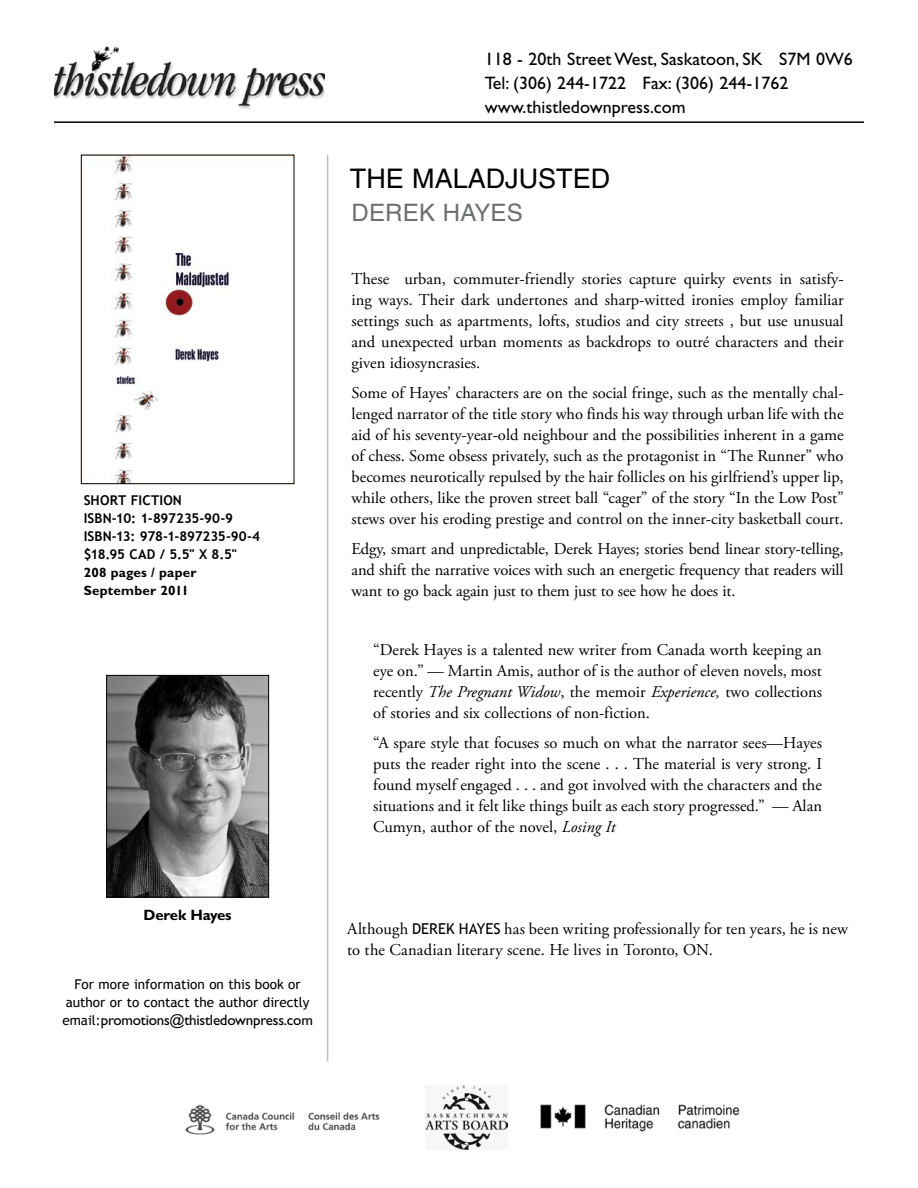
<style>
.page{position:relative;width:918px;height:1188px;background:#fff}
.page>*{position:absolute;margin:0;border:0;box-sizing:border-box;transform-origin:0 0}
.t1{font:27px "Helvetica";color:#000}
.t2{font:24px "Helvetica";letter-spacing:.01em;color:#6d6e71}
.t3{font:18px/24px "Gill Sans";color:#000}
.t4{font:16.5px/21px "Adobe Garamond Pro";color:#000;text-align:justify}
.t5{font:16.5px/21px "Adobe Garamond";letter-spacing:.005em;color:#000}
.t6{font:15px "Gill Sans";letter-spacing:-.015em;color:#000}
.t7{font:700 15px "Gill Sans";letter-spacing:-.01em;color:#000}
.t8{font:700 13.5px/18px "Trebuchet MS";color:#000}
.t9{font:13.5px/18px "Trebuchet MS";color:#000;text-align:center}
.t10{font:700 13.5px/18px "Gill Sans";letter-spacing:.015em;color:#000}
.s1{font-family:"Trebuchet MS";font-size:13.5px}
.s2{font-style:italic}
.s3{font-family:"Trebuchet MS";font-size:15px}
</style>
<div class="page">
<img style="left:185px;top:1104px;width:195px;height:31px">
<img style="left:540px;top:1104px;width:200px;height:27px">
<img style="left:425px;top:1085px;width:82px;height:64px">
<img style="left:54px;top:46px;width:270px;height:63px">
<hr style="left:54px;top:121px;width:810px;height:2px;background:#000">
<hr style="left:327px;top:155px;width:1px;height:907px;background:#bcbec0">
<img style="left:108px;top:677px;width:159px;height:219px">
<div style="left:106px;top:675px;width:163px;height:223px;border:1px solid #000"></div>
<img style="left:83px;top:157px;width:147px;height:325px">
<div style="left:81px;top:155px;width:213px;height:329px;border:1px solid #000"></div>
<p class="t8" style="left:84px;top:491px;width:178px">SHORT FICTION<br>ISBN-10: 1-897235-90-9<br>ISBN-13: 978-1-897235-90-4 $18.95 CAD / 5.5" X 8.5"</p>
<p class="t10" style="left:84px;top:563px;width:114px">208 pages / paper<br>September 2011</p>
<p class="t7" style="left:144px;top:906px;width:90px">Derek Hayes</p>
<p class="t9" style="left:66px;top:975px;width:245px">For more information on this book or author or to contact the author directly</p>
<p class="t6" style="left:62px;top:1011px;width:252px"><span class="s1">email:</span>promotions@thistledownpress.com</p>
<p class="t3" style="left:485px;top:47px;width:369px">118 - 20th Street West, Saskatoon, SK S7M 0W6<br>Tel: (306) 244-1722 Fax: (306) 244-1762 www.thistledownpress.com</p>
<h1 class="t1" style="left:350px;top:162px;width:262px">THE MALADJUSTED</h1>
<h2 class="t2" style="left:351px;top:198px;width:173px">DEREK HAYES</h2>
<p class="t4" style="left:352px;top:269px;width:494px">These urban, commuter-friendly stories capture quirky events in satisfy&shy;ing ways. Their dark undertones and sharp-witted ironies employ familiar settings such as apartments, lofts, studios and city streets , but use unusual and unexpected urban moments as backdrops to outré characters and their given idiosyncrasies.</p>
<p class="t4" style="left:352px;top:383px;width:494px">Some of Hayes’ characters are on the social fringe, such as the mentally chal&shy;lenged narrator of the title story who finds his way through urban life with the aid of his seventy-year-old neighbour and the possibilities inherent in a game of chess. Some obsess privately, such as the protagonist in “The Runner” who becomes neurotically repulsed by the hair follicles on his girlfriend’s upper lip, while others, like the proven street ball “cager” of the story “In the Low Post” stews over his eroding prestige and control on the inner-city basketball court.</p>
<p class="t4" style="left:352px;top:539px;width:494px">Edgy, smart and unpredictable, Derek Hayes; stories bend linear story-telling, and shift the narrative voices with such an energetic frequency that readers will want to go back again just to them just to see how he does it.</p>
<p class="t4" style="left:373px;top:640px;width:450px">“Derek Hayes is a talented new writer from Canada worth keeping an eye on.” — Martin Amis, author of is the author of eleven novels, most recently <span class="s2">The Pregnant Widow</span>, the memoir <span class="s2">Experience,</span> two collections of stories and six collections of non-fiction.</p>
<p class="t4" style="left:373px;top:732px;width:450px">“A spare style that focuses so much on what the narrator sees—Hayes puts the reader right into the scene . . . The material is very strong. I found myself engaged . . . and got involved with the characters and the situations and it felt like things built as each story progressed.” — Alan Cumyn, author of the novel, <span class="s2">Losing It</span></p>
<p class="t5" style="left:347px;top:918px;width:503px">Although <span class="s3">derek hayes</span> has been writing professionally for ten years, he is new to the Canadian literary scene. He lives in Toronto, ON.</p>
</div>
